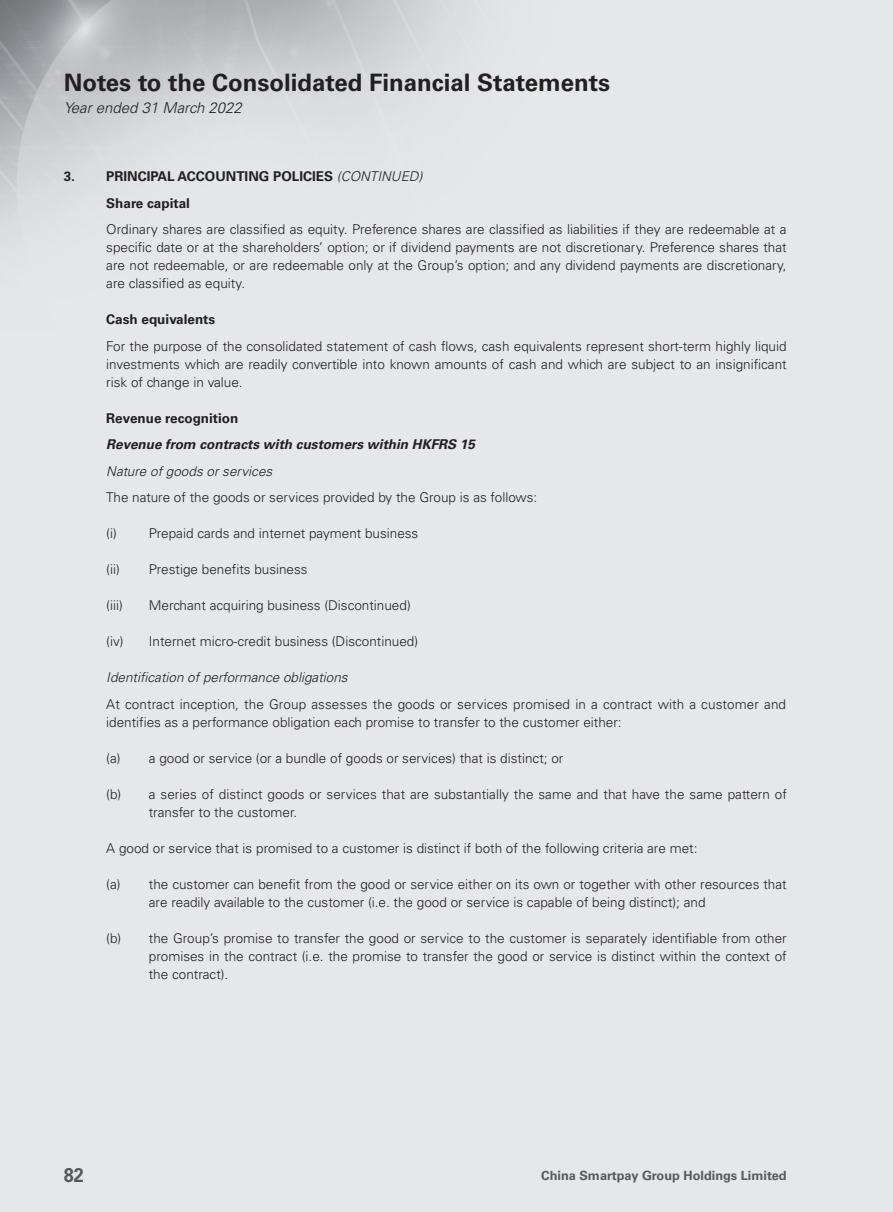
<style>
.page{position:relative;width:893px;height:1212px;background:#fff}
.page>*{position:absolute;margin:0;border:0;box-sizing:border-box;transform-origin:0 0}
.t1{font:700 24px "Univers LT Std";color:#231f20}
.t2{font:700 19.8px "Univers LT Std";color:#57585a;scale:.91 1}
.t3{font:italic 300 15px "Univers LT Std";color:#231f20}
.Body_Text{font:300 13.5px/18px "Univers LT Std";color:#231f20;text-align:justify}
.Subhead_4{font:italic 300 13.5px "Univers LT Std";color:#231f20}
.Subhead_3{font:italic 700 13.5px "Univers LT Std";color:#231f20}
.Subhead_2{font:700 13.5px "Univers LT Std";color:#231f20}
.Subhead_1{font:700 13.5px "Univers LT Std";color:#231f20}
.t4{font:700 12.75px "Univers LT Std";color:#57585a}
.s1{font-weight:300;font-style:italic}
</style>
<div class="page">
<div style="left:0;top:0;width:892px;height:1212px;background:#e6e7e9"></div>
<img style="left:0;top:0;width:463px;height:233px">
<h1 class="t1" style="left:64px;top:68px;width:548px">Notes to the Consolidated Financial Statements</h1>
<p class="t3" style="left:64px;top:99px;width:180px">Year ended 31 March 2022</p>
<p class="Subhead_1" style="left:64px;top:169px;width:360px">3. PRINCIPAL ACCOUNTING POLICIES <span class="s1">(CONTINUED)</span></p>
<p class="Subhead_2" style="left:106px;top:195px;width:85px">Share capital</p>
<p class="Body_Text" style="left:106px;top:221px;width:682px">Ordinary shares are classified as equity. Preference shares are classified as liabilities if they are redeemable at a specific date or at the shareholders’ option; or if dividend payments are not discretionary. Preference shares that are not redeemable, or are redeemable only at the Group’s option; and any dividend payments are discretionary, are classified as equity.</p>
<p class="Subhead_2" style="left:106px;top:312px;width:110px">Cash equivalents</p>
<p class="Body_Text" style="left:106px;top:337px;width:682px">For the purpose of the consolidated statement of cash flows, cash equivalents represent short-term highly liquid investments which are readily convertible into known amounts of cash and which are subject to an insignificant risk of change in value.</p>
<p class="Subhead_2" style="left:106px;top:410px;width:134px">Revenue recognition</p>
<p class="Subhead_3" style="left:106px;top:437px;width:370px">Revenue from contracts with customers within HKFRS 15</p>
<p class="Subhead_4" style="left:106px;top:463px;width:167px">Nature of goods or services</p>
<p class="Body_Text" style="left:106px;top:489px;width:432px">The nature of the goods or services provided by the Group is as follows:</p>
<p class="Body_Text" style="left:106px;top:525px;width:314px">(i) Prepaid cards and internet payment business</p>
<p class="Body_Text" style="left:106px;top:561px;width:203px">(ii) Prestige benefits business</p>
<p class="Body_Text" style="left:106px;top:597px;width:18px">(iii)</p>
<p class="Body_Text" style="left:149px;top:597px;width:263px">Merchant acquiring business (Discontinued)</p>
<p class="Body_Text" style="left:106px;top:633px;width:313px">(iv) Internet micro-credit business (Discontinued)</p>
<p class="Subhead_4" style="left:106px;top:669px;width:243px">Identification of performance obligations</p>
<p class="Body_Text" style="left:106px;top:695px;width:681px">At contract inception, the Group assesses the goods or services promised in a contract with a customer and identifies as a performance obligation each promise to transfer to the customer either:</p>
<p class="Body_Text" style="left:106px;top:749px;width:458px">(a) a good or service (or a bundle of goods or services) that is distinct; or</p>
<p class="Body_Text" style="left:149px;top:785px;width:640px;text-indent:-43px">(b) a series of distinct goods or services that are substantially the same and that have the same pattern of transfer to the customer.</p>
<p class="Body_Text" style="left:106px;top:839px;width:593px">A good or service that is promised to a customer is distinct if both of the following criteria are met:</p>
<p class="Body_Text" style="left:149px;top:875px;width:639px;text-indent:-43px">(a) the customer can benefit from the good or service either on its own or together with other resources that are readily available to the customer (i.e. the good or service is capable of being distinct); and</p>
<p class="Body_Text" style="left:149px;top:929px;width:639px;text-indent:-43px">(b) the Group’s promise to transfer the good or service to the customer is separately identifiable from other promises in the contract (i.e. the promise to transfer the good or service is distinct within the context of the contract).</p>
<h2 class="t2" style="left:64px;top:1164px;width:23px">82</h2>
<p class="t4" style="left:541px;top:1168px;width:247px">China Smartpay Group Holdings Limited</p>
</div>
